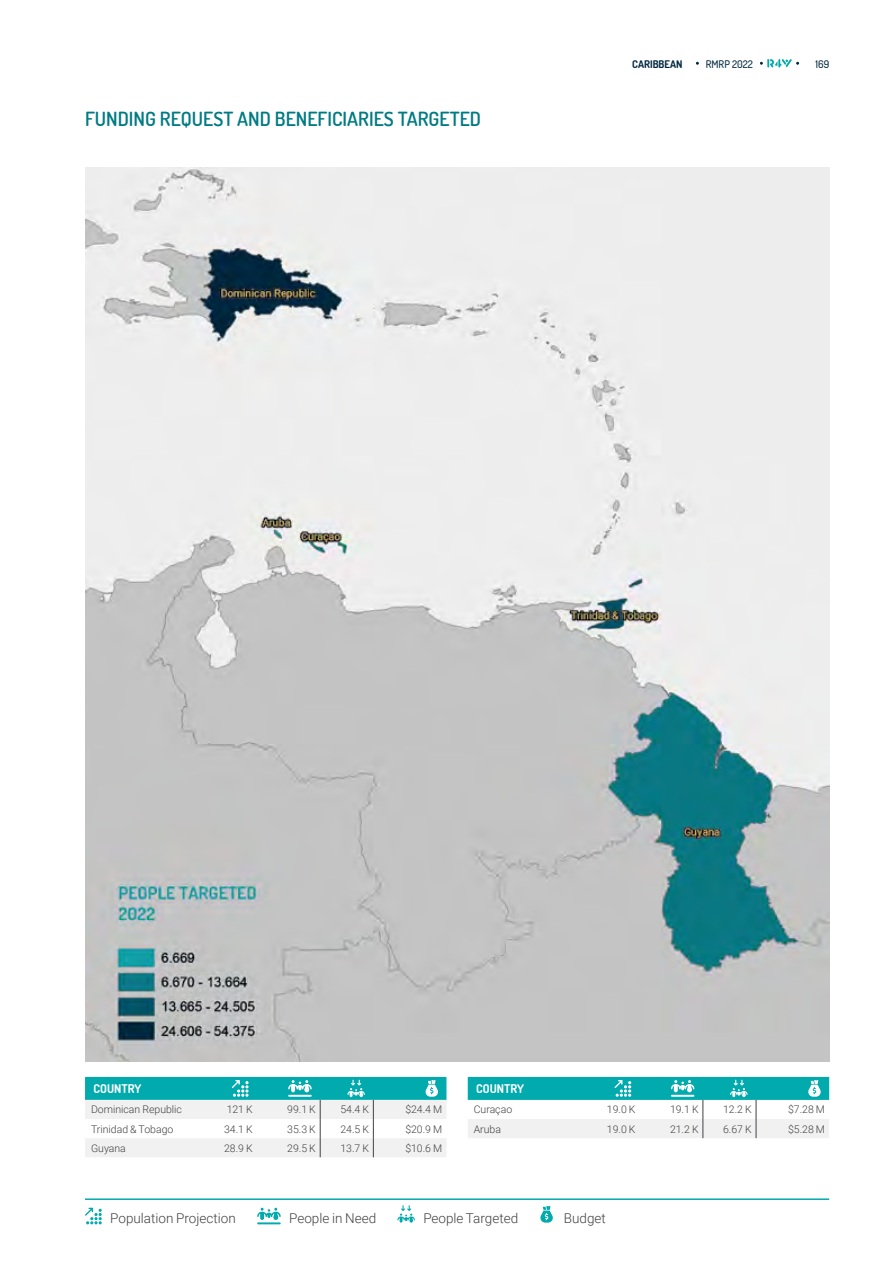
<style>
.page{position:relative;width:893px;height:1263px;background:#fff}
.page>*{position:absolute;margin:0;border:0;box-sizing:border-box;transform-origin:0 0}
.t1{font:600 19.5px "Dosis";color:#007b83}
.t2{font:300 13.5px "Roboto";color:#414042}
.t3{font:700 12px "Dosis";color:#fff}
.t4{font:300 10.5px "Roboto";color:#414042}
.t5{font:500 10.5px "Dosis";color:#02283f}
.t6{font:700 10.5px "Dosis";color:#02283f}
</style>
<div class="page">
<hr style="left:0;top:274px;width:1px;height:856px;background:#eceded">
<hr style="left:0;top:0;width:1px;height:287px;background:#02283f">
<hr style="left:0;top:1024px;width:1px;height:239px;background:#005469">
<img style="left:85px;top:168px;width:744px;height:893px">
<hr style="left:85px;top:1198px;width:744px;height:2px;background:#00aaad">
<svg style="left:257px;top:1208px;width:24px;height:12px"></svg>
<hr style="left:257px;top:1222px;width:24px;height:2px;background:#00aaad">
<svg style="left:85px;top:1208px;width:17px;height:16px"></svg>
<svg style="left:397px;top:1205px;width:18px;height:17px"></svg>
<svg style="left:540px;top:1206px;width:13px;height:16px"></svg>
<svg style="left:85px;top:1077px;width:361px;height:80px"></svg>
<svg style="left:468px;top:1077px;width:361px;height:61px"></svg>
<svg style="left:760px;top:59px;width:39px;height:8px"></svg>
<h1 class="t1" style="left:85px;top:107px;width:397px">FUNDING REQUEST AND BENEFICIARIES TARGETED</h1>
<p class="t6" style="left:632px;top:57px;width:52px">CARIBBEAN</p>
<p class="t5" style="left:706px;top:57px;width:49px">RMRP 2022</p>
<p class="t5" style="left:815px;top:57px;width:15px">169</p>
<p class="t3" style="left:94px;top:1080px;width:49px">COUNTRY</p>
<p class="t4" style="left:91px;top:1102px;width:92px">Dominican Republic</p>
<p class="t4" style="left:227px;top:1102px;width:28px">121 K</p>
<p class="t4" style="left:287px;top:1102px;width:30px">99.1 K</p>
<p class="t4" style="left:340px;top:1102px;width:30px">54.4 K</p>
<p class="t4" style="left:405px;top:1102px;width:38px">$24.4 M</p>
<p class="t4" style="left:91px;top:1121px;width:84px">Trinidad &amp; Tobago</p>
<p class="t4" style="left:224px;top:1121px;width:30px">34.1 K</p>
<p class="t4" style="left:287px;top:1121px;width:30px">35.3 K</p>
<p class="t4" style="left:340px;top:1121px;width:30px">24.5 K</p>
<p class="t4" style="left:405px;top:1121px;width:38px">$20.9 M</p>
<p class="t4" style="left:91px;top:1140px;width:36px">Guyana</p>
<p class="t4" style="left:224px;top:1140px;width:30px">28.9 K</p>
<p class="t4" style="left:287px;top:1140px;width:30px">29.5 K</p>
<p class="t4" style="left:340px;top:1140px;width:30px">13.7 K</p>
<p class="t4" style="left:405px;top:1140px;width:38px">$10.6 M</p>
<p class="t3" style="left:476px;top:1080px;width:49px">COUNTRY</p>
<p class="t4" style="left:474px;top:1102px;width:40px">Curaçao</p>
<p class="t4" style="left:607px;top:1102px;width:30px">19.0 K</p>
<p class="t4" style="left:670px;top:1102px;width:30px">19.1 K</p>
<p class="t4" style="left:723px;top:1102px;width:30px">12.2 K</p>
<p class="t4" style="left:788px;top:1102px;width:38px">$7.28 M</p>
<p class="t4" style="left:474px;top:1121px;width:29px">Aruba</p>
<p class="t4" style="left:607px;top:1121px;width:30px">19.0 K</p>
<p class="t4" style="left:670px;top:1121px;width:30px">21.2 K</p>
<p class="t4" style="left:723px;top:1121px;width:30px">6.67 K</p>
<p class="t4" style="left:788px;top:1121px;width:38px">$5.28 M</p>
<p class="t2" style="left:110px;top:1208px;width:127px">Population Projection</p>
<p class="t2" style="left:289px;top:1208px;width:88px">People in Need</p>
<p class="t2" style="left:423px;top:1208px;width:96px">People Targeted</p>
<p class="t2" style="left:564px;top:1208px;width:43px">Budget</p>
</div>
